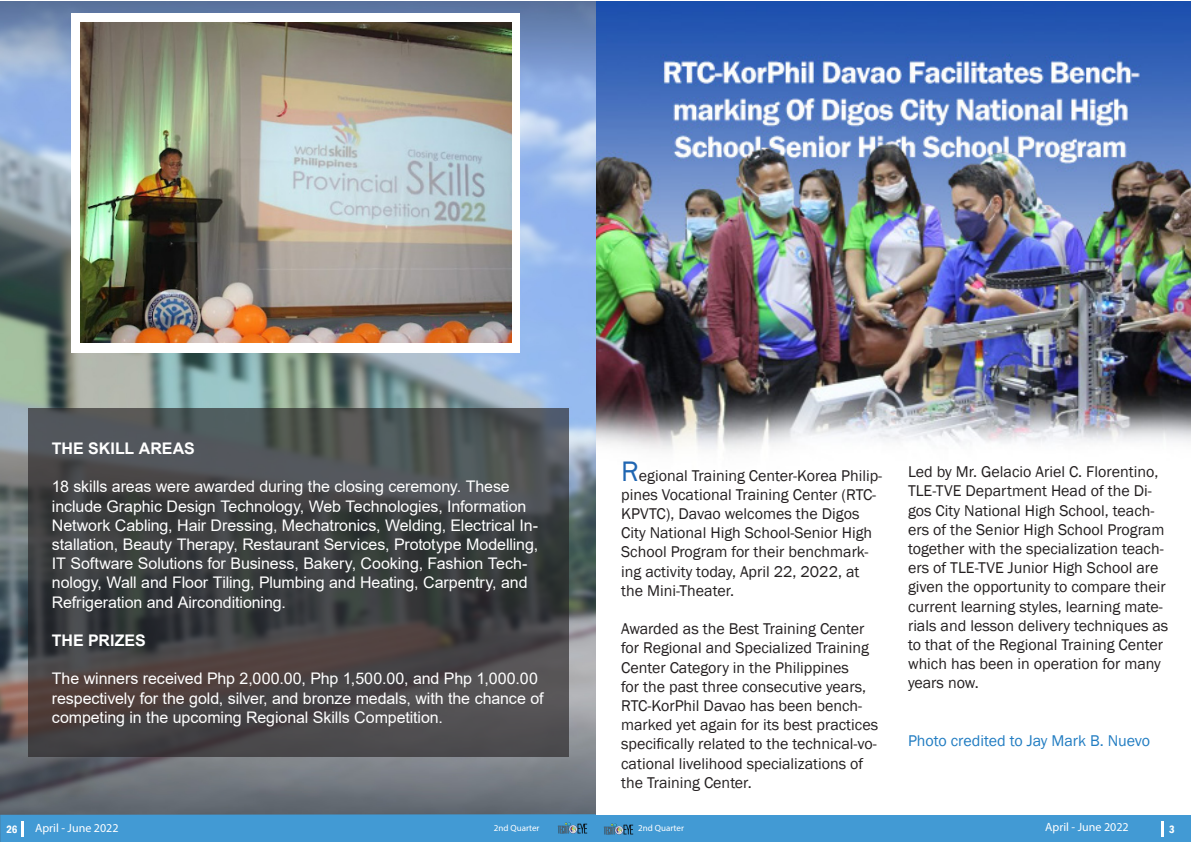
<style>
.page{position:relative;width:1191px;height:842px;background:#fff}
.page>*{position:absolute;margin:0;border:0;box-sizing:border-box;transform-origin:0 0}
.t1{font:16px/19.2px "Franklin Gothic";color:#231f20}
.t2{font:16px/19.2px "Arial";letter-spacing:-.005em;color:#fff}
.t3{font:16px "Franklin Gothic";color:#227dc2}
.t4{font:700 16px "Arial";color:#fff}
.t5{font:12px "Myriad Pro";color:#fff}
.t6{font:600 condensed 11px "Franklin Gothic";color:#fff}
.t7{font:9px "Myriad Pro";color:#fff}
.s1{font-size:29px;color:#2066b2}
</style>
<div class="page">
<img style="left:0;top:1px;width:1191px;height:841px">
<div style="left:595px;top:815px;width:595px;height:27px;background:#429ad4"></div>
<svg style="left:1161px;top:821px;width:2px;height:16px"></svg>
<img style="left:604px;top:823px;width:30px;height:12px">
<div style="left:71px;top:13px;width:449px;height:339px;background:#fff"></div>
<img style="left:80px;top:23px;width:432px;height:319px">
<svg style="left:28px;top:408px;width:540px;height:348px;background:#444546"></svg>
<div style="left:0;top:814px;width:596px;height:28px;background:#429ad4"></div>
<img style="left:556px;top:821px;width:32px;height:13px">
<hr style="left:21px;top:821px;width:3px;height:16px;background:#fff">
<p class="t4" style="left:52px;top:437px;width:144px">THE SKILL AREAS</p>
<p class="t2" style="left:52px;top:477px;width:488px">18 skills areas were awarded during the closing ceremony. These include Graphic Design Technology, Web Technologies, Information Network Cabling, Hair Dressing, Mechatronics, Welding, Electrical In&shy;stallation, Beauty Therapy, Restaurant Services, Prototype Modelling, IT Software Solutions for Business, Bakery, Cooking, Fashion Tech&shy;nology, Wall and Floor Tiling, Plumbing and Heating, Carpentry, and Refrigeration and Airconditioning.</p>
<p class="t4" style="left:52px;top:629px;width:95px">THE PRIZES</p>
<p class="t2" style="left:52px;top:669px;width:493px">The winners received Php 2,000.00, Php 1,500.00, and Php 1,000.00 respectively for the gold, silver, and bronze medals, with the chance of competing in the upcoming Regional Skills Competition.</p>
<p class="t6" style="left:6px;top:822px;width:13px">26</p>
<p class="t5" style="left:35px;top:821px;width:85px">April - June 2022</p>
<p class="t7" style="left:494px;top:822px;width:47px">2nd Quarter</p>
<p class="t1" style="left:621px;top:466px;width:263px"><span class="s1">R</span>egional Training Center-Korea Philip&shy;pines Vocational Training Center (RTC-KPVTC), Davao welcomes the Digos City National High School-Senior High School Program for their benchmark&shy;ing activity today, April 22, 2022, at the Mini-Theater.</p>
<p class="t1" style="left:621px;top:620px;width:258px">Awarded as the Best Training Center for Regional and Specialized Training Center Category in the Philippines<br>for the past three consecutive years, RTC-KorPhil Davao has been bench&shy;marked yet again for its best practices specifically related to the technical-vo&shy;cational livelihood specializations of the Training Center.</p>
<p class="t1" style="left:908px;top:463px;width:262px">Led by Mr. Gelacio Ariel C. Florentino, TLE-TVE Department Head of the Di&shy;gos City National High School, teach&shy;ers of the Senior High School Program together with the specialization teach&shy;ers of TLE-TVE Junior High School are given the opportunity to compare their current learning styles, learning mate&shy;rials and lesson delivery techniques as to that of the Regional Training Center which has been in operation for many years now.</p>
<p class="t3" style="left:908px;top:731px;width:244px">Photo credited to Jay Mark B. Nuevo</p>
<p class="t7" style="left:638px;top:823px;width:47px">2nd Quarter</p>
<p class="t5" style="left:1045px;top:820px;width:85px">April - June 2022</p>
<p class="t6" style="left:1169px;top:822px;width:7px">3</p>
<p class="t6" style="left:1171px;top:821px;width:7px">3</p>
</div>
